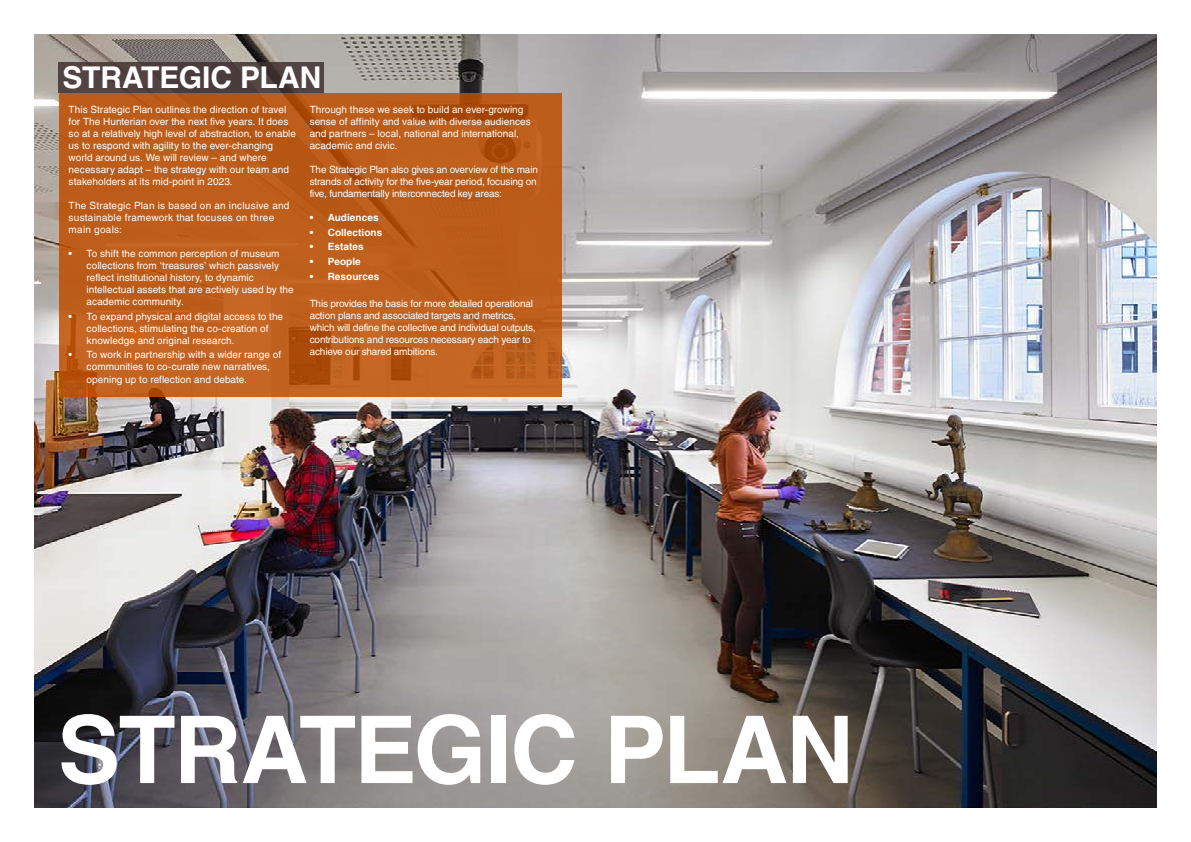
<style>
.page{position:relative;width:1191px;height:842px;background:#fff}
.page>*{position:absolute;margin:0;border:0;box-sizing:border-box;transform-origin:0 0}
.t1{font:700 93.6px "Helvetica LT Std";letter-spacing:-.02em;color:#fff}
.t2{font:700 30px "Helvetica LT Std";letter-spacing:-.005em;color:#fff}
.t3{font:10px/12px "Helvetica LT Std";letter-spacing:.005em;color:#fff}
.t4{font:10px/12px "Helvetica LT Std";letter-spacing:-.015em;color:#fff}
.t5{font:10px/12px "Helvetica LT Std";letter-spacing:.025em;color:#fff}
.t6{font:700 10px "Helvetica LT Std";letter-spacing:.005em;color:#fff}
</style>
<div class="page">
<img style="left:34px;top:34px;width:1123px;height:774px">
<svg style="left:59px;top:93px;width:502px;height:303px;background:#bd5d1a"></svg>
<div style="left:59px;top:62px;width:265px;height:31px;background:#514241"></div>
<h2 class="t2" style="left:62px;top:59px;width:260px">STRATEGIC PLAN</h2>
<p class="t3" style="left:69px;top:103px;width:229px">This Strategic Plan outlines the direction of travel for The Hunterian over the next five years. It does so at a relatively high level of abstraction, to enable us to respond with agility to the ever-changing world around us. We will review – and where necessary adapt – the strategy with our team and stakeholders at its mid-point in 2023.</p>
<p class="t5" style="left:69px;top:199px;width:222px">The Strategic Plan is based on an inclusive and sustainable framework that focuses on three main goals:</p>
<p class="t3" style="left:87px;top:247px;width:209px;text-indent:-18px">• To shift the common perception of museum collections from ‘treasures’ which passively reflect institutional history, to dynamic intellectual assets that are actively used by the academic community.</p>
<p class="t3" style="left:87px;top:310px;width:198px;text-indent:-18px">• To expand physical and digital access to the collections, stimulating the co-creation of knowledge and original research.</p>
<p class="t3" style="left:87px;top:349px;width:196px;text-indent:-18px">• To work in partnership with a wider range of communities to co-curate new narratives, opening up to reflection and debate.</p>
<p class="t3" style="left:310px;top:103px;width:222px">Through these we seek to build an ever-growing sense of affinity and value with diverse audiences and partners – local, national and international, academic and civic.</p>
<p class="t4" style="left:310px;top:163px;width:230px">The Strategic Plan also gives an overview of the main strands of activity for the five-year period, focusing on five, fundamentally interconnected key areas:</p>
<p class="t6" style="left:310px;top:211px;width:70px">• Audiences</p>
<p class="t6" style="left:310px;top:226px;width:74px">• Collections</p>
<p class="t6" style="left:310px;top:241px;width:56px">• Estates</p>
<p class="t6" style="left:310px;top:256px;width:53px">• People</p>
<p class="t6" style="left:310px;top:270px;width:71px">• Resources</p>
<p class="t4" style="left:310px;top:297px;width:227px">This provides the basis for more detailed operational action plans and associated targets and metrics, which will define the collective and individual outputs, contributions and resources necessary each year to achieve our shared ambitions.</p>
<h1 class="t1" style="left:58px;top:693px;width:797px">STRATEGIC PLAN</h1>
</div>
